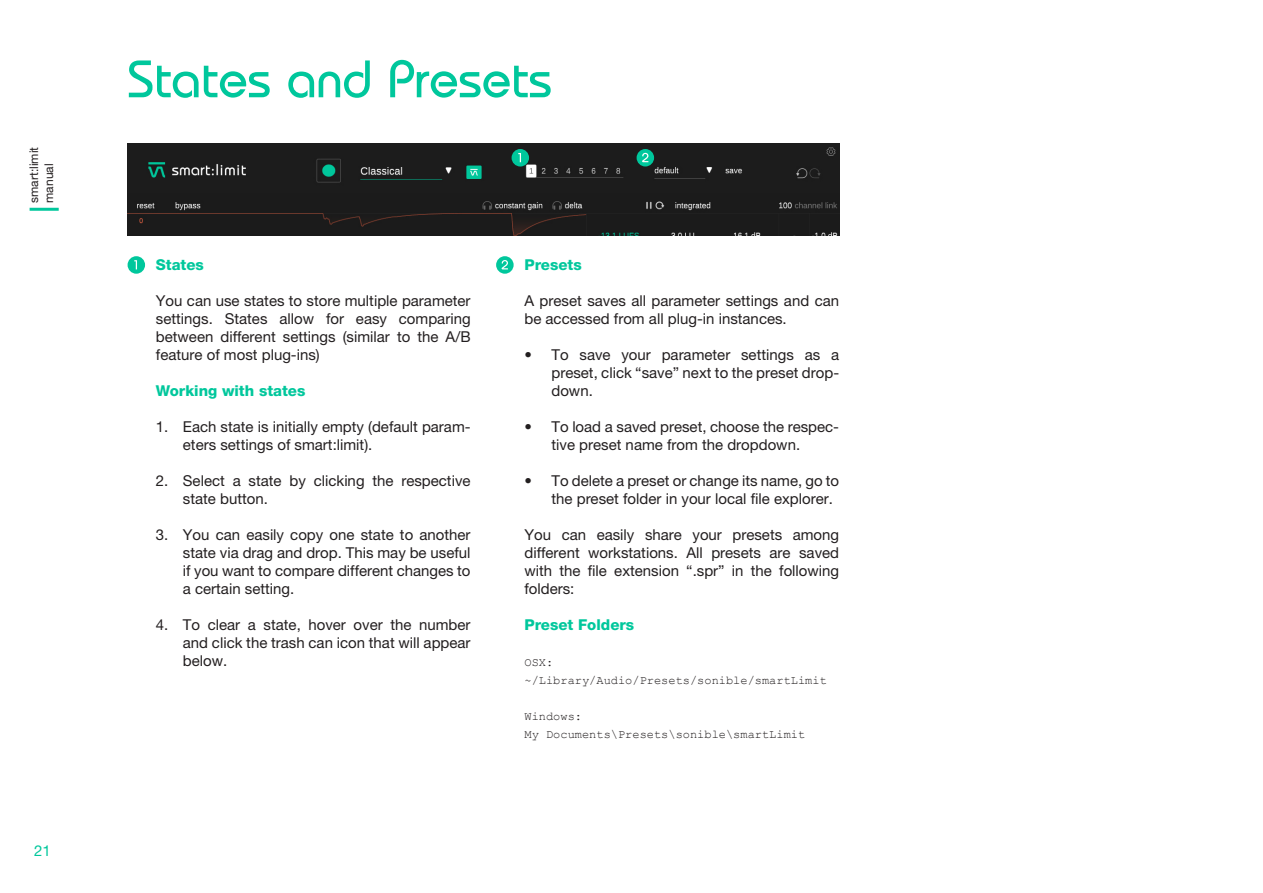
<style>
.page{position:relative;width:1263px;height:893px;background:#fff}
.page>*{position:absolute;margin:0;border:0;box-sizing:border-box;transform-origin:0 0}
.header_1{font:700 52.5px "sonible";color:#00c79c}
.running_text{font:15px/18px "Helvetica Neue LT Pro";color:#231f20;text-align:justify}
.running_text-2{font:800 15px "Helvetica Neue LT Pro";color:#00c79c}
.t1{font:15px "Helvetica Neue LT Pro";color:#00c79c}
.file_paths{font:12px/18px "Courier New";color:#231f20}
.t2{font:12px/14.9px "Helvetica Neue LT Pro";color:#231f20}
</style>
<div class="page">
<hr style="left:30px;top:208px;width:29px;height:3px;background:#00c79c">
<img style="left:128px;top:143px;width:711px;height:92px">
<div style="left:512px;top:149px;width:17px;height:17px;background:#00c79c;border-radius:50%"></div>
<svg style="left:518px;top:153px;width:3px;height:9px"></svg>
<div style="left:637px;top:149px;width:17px;height:17px;background:#00c79c;border-radius:50%"></div>
<svg style="left:642px;top:153px;width:6px;height:9px"></svg>
<svg style="left:496px;top:256px;width:18px;height:18px"></svg>
<svg style="left:502px;top:260px;width:6px;height:9px"></svg>
<div style="left:128px;top:256px;width:17px;height:18px;background:#00c79c;border-radius:50%"></div>
<svg style="left:134px;top:260px;width:3px;height:9px"></svg>
<p class="t2" style="left:26px;top:203px;width:57px;rotate:-90deg">smart:limit manual</p>
<p class="t1" style="left:34px;top:842px;width:18px">21</p>
<p class="header_1" style="left:128px;top:55px;width:426px">States and Presets</p>
<p class="running_text-2" style="left:156px;top:256px;width:50px">States</p>
<p class="running_text" style="left:156px;top:291px;width:316px">You can use states to store multiple parameter settings. States allow for easy comparing between different settings (similar to the A/B feature of most plug-ins)</p>
<p class="running_text-2" style="left:156px;top:382px;width:151px">Working with states</p>
<p class="running_text" style="left:183px;top:417px;width:289px;text-indent:-27px">1. Each state is initially empty (default param&shy;eters settings of smart:limit).</p>
<p class="running_text" style="left:183px;top:471px;width:289px;text-indent:-27px">2. Select a state by clicking the respective state button.</p>
<p class="running_text" style="left:183px;top:525px;width:289px;text-indent:-27px">3. You can easily copy one state to another state via drag and drop. This may be useful if you want to compare different changes to a certain setting.</p>
<p class="running_text" style="left:183px;top:615px;width:289px;text-indent:-27px">4. To clear a state, hover over the number and click the trash can icon that will appear below.</p>
<p class="running_text-2" style="left:524px;top:256px;width:59px">Presets</p>
<p class="running_text" style="left:524px;top:291px;width:316px">A preset saves all parameter settings and can be accessed from all plug-in instances.</p>
<p class="running_text" style="left:551px;top:345px;width:289px;text-indent:-27px">• To save your parameter settings as a preset, click “save” next to the preset drop&shy;down.</p>
<p class="running_text" style="left:551px;top:417px;width:289px;text-indent:-27px">• To load a saved preset, choose the respec&shy;tive preset name from the dropdown.</p>
<p class="running_text" style="left:551px;top:471px;width:289px;text-indent:-27px">• To delete a preset or change its name, go to the preset folder in your local file explorer.</p>
<p class="running_text" style="left:524px;top:525px;width:316px">You can easily share your presets among different workstations. All presets are saved with the file extension “.spr” in the following folders:</p>
<p class="running_text-2" style="left:524px;top:616px;width:111px">Preset Folders</p>
<p class="file_paths" style="left:524px;top:653px;width:304px">OSX: ~/Library/Audio/Presets/sonible/smartLimit</p>
<p class="file_paths" style="left:524px;top:707px;width:282px">Windows:<br>My Documents\Presets\sonible\smartLimit</p>
</div>
